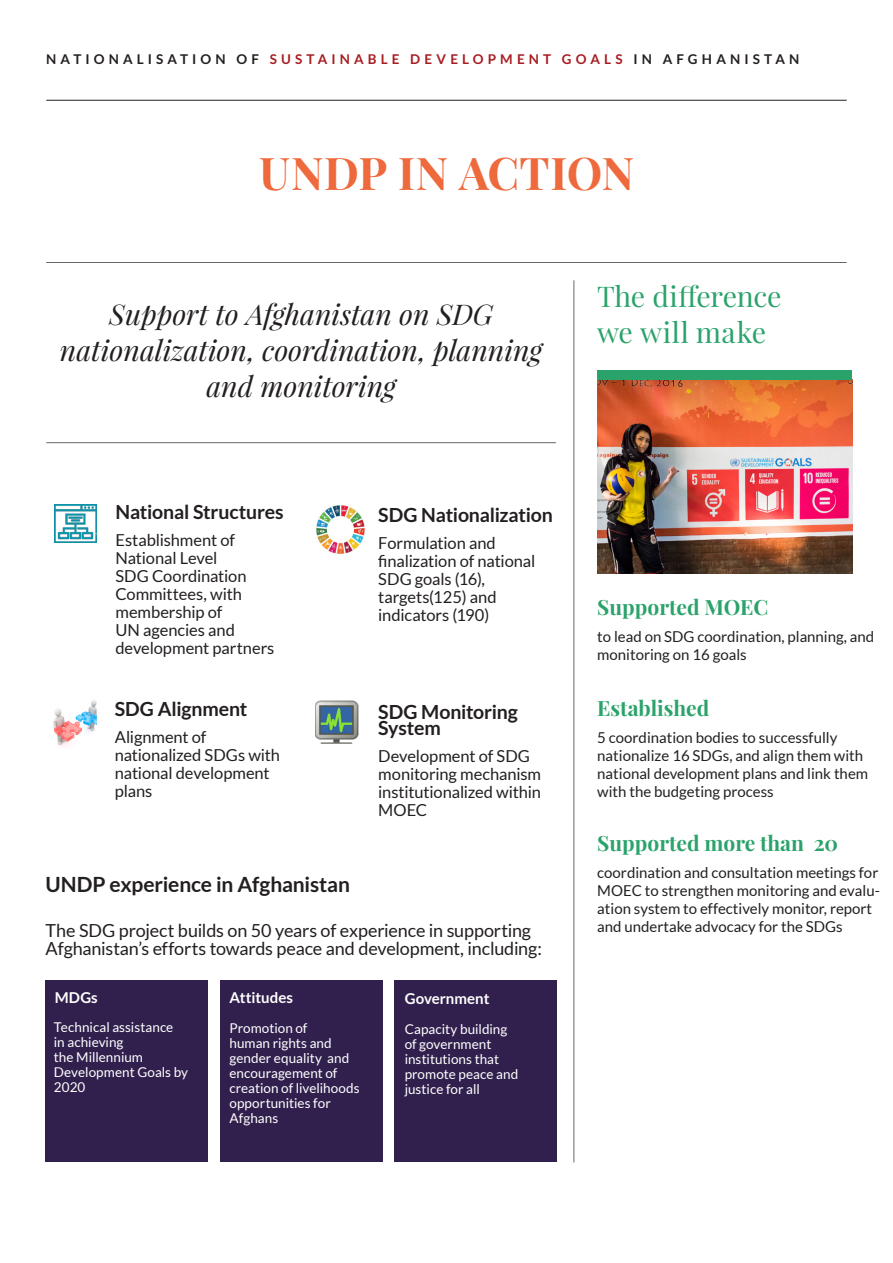
<style>
.page{position:relative;width:893px;height:1263px;background:#fff}
.page>*{position:absolute;margin:0;border:0;box-sizing:border-box;transform-origin:0 0}
.H3__Center{font:700 45px "Playfair Display";letter-spacing:.005em;color:#ee693c}
.H4__Center{font:italic 28.5px/36px "Playfair Display";color:#231f20;text-align:center}
.t1{font:28.5px "Playfair Display";letter-spacing:-.005em;color:#2aa36a}
.t2{font:28.5px "Playfair Display";letter-spacing:.025em;color:#2aa36a}
.Small_Header_Bebas_N{font:700 21px "Playfair Display";color:#2aa36a}
.t3{font:700 21px "Lato";letter-spacing:-.005em;color:#231f20}
.t4{font:700 19.5px/16.5px "Lato";letter-spacing:-.01em;color:#231f20}
.t5{font:18px/18px "Lato";letter-spacing:-.01em;color:#231f20}
.t6{font:16.5px/18px "Lato";letter-spacing:-.01em;color:#231f20}
.Contents{font:15px/18px "Lato";color:#231f20}
.Small_Header_Bebas_N-2{font:15px/18px "Lato";color:#231f20}
.t7{font:700 15px "Lato";letter-spacing:.005em;color:#fff}
.t8{font:13.5px/15px "Lato";color:#fff}
.t9{font:700 13.5px "Lato";letter-spacing:.305em;color:#231f20}
.s1{color:#a71d21}
</style>
<div class="page">
<img style="left:597px;top:380px;width:255px;height:194px">
<hr style="left:46px;top:262px;width:801px;height:1px;background:#66676c">
<hr style="left:46px;top:442px;width:510px;height:1px;background:#66676c">
<hr style="left:574px;top:280px;width:1px;height:882px;background:#66676c">
<hr style="left:46px;top:100px;width:801px;height:1px;background:#231f20">
<div style="left:597px;top:370px;width:255px;height:10px;background:#2aa36a"></div>
<img style="left:54px;top:505px;width:43px;height:38px">
<img style="left:316px;top:505px;width:49px;height:49px">
<img style="left:53px;top:700px;width:44px;height:46px">
<img style="left:315px;top:700px;width:44px;height:43px">
<div style="left:220px;top:980px;width:162px;height:181px;background:#31204d"></div>
<div style="left:394px;top:980px;width:162px;height:181px;background:#31204d"></div>
<div style="left:46px;top:980px;width:162px;height:181px;background:#31204d"></div>
<p class="t9" style="left:46px;top:52px;width:755px">NATIONALISATION OF <span class="s1">SUSTAINABLE DEVELOPMENT GOALS</span> IN AFGHANISTAN</p>
<p class="H3__Center" style="left:259px;top:145px;width:377px">UNDP IN ACTION</p>
<p class="H4__Center" style="left:60px;top:296px;width:484px">Support to Afghanistan on SDG nationalization, coordination, planning and monitoring</p>
<p class="t4" style="left:115px;top:503px;width:170px">National Structures</p>
<p class="t6" style="left:115px;top:531px;width:161px">Establishment of<br>National Level<br>SDG Coordination<br>Committees, with membership of<br>UN agencies and development partners</p>
<p class="t4" style="left:115px;top:700px;width:134px">SDG Alignment</p>
<p class="t6" style="left:115px;top:728px;width:167px">Alignment of nationalized SDGs with national development plans</p>
<p class="t4" style="left:378px;top:507px;width:176px">SDG Nationalization</p>
<p class="t6" style="left:378px;top:534px;width:158px">Formulation and finalization of national<br>SDG goals (16), targets(125) and indicators (190)</p>
<p class="t4" style="left:378px;top:703px;width:141px">SDG Monitoring<br>System</p>
<p class="t6" style="left:378px;top:747px;width:164px">Development of SDG monitoring mechanism institutionalized within<br>MOEC</p>
<p class="t3" style="left:46px;top:873px;width:306px">UNDP experience in Afghanistan</p>
<p class="t5" style="left:46px;top:922px;width:498px">The SDG project builds on 50 years of experience in supporting<br>Afghanistan’s efforts towards peace and development, including:</p>
<p class="t7" style="left:55px;top:988px;width:44px">MDGs</p>
<p class="t8" style="left:54px;top:1019px;width:136px">Technical assistance<br>in achieving<br>the Millennium<br>Development Goals by<br>2020</p>
<p class="t7" style="left:229px;top:989px;width:65px">Attitudes</p>
<p class="t8" style="left:229px;top:1020px;width:132px">Promotion of<br>human rights and gender equality and encouragement of creation of livelihoods opportunities for<br>Afghans</p>
<p class="t7" style="left:405px;top:990px;width:86px">Government</p>
<p class="t8" style="left:405px;top:1022px;width:115px">Capacity building of government institutions that promote peace and justice for all</p>
<h4 class="t1" style="left:597px;top:279px;width:186px">The difference</h4>
<h4 class="t2" style="left:597px;top:315px;width:170px">we will make</h4>
<p class="Small_Header_Bebas_N" style="left:597px;top:594px;width:173px">Supported MOEC</p>
<p class="Contents" style="left:597px;top:627px;width:278px">to lead on SDG coordination, planning, and monitoring on 16 goals</p>
<p class="Small_Header_Bebas_N" style="left:597px;top:695px;width:114px">Established</p>
<p class="Contents" style="left:597px;top:728px;width:242px">5 coordination bodies to successfully</p>
<p class="Contents" style="left:597px;top:746px;width:272px">nationalize 16 SDGs, and align them with national development plans and link them with the budgeting process</p>
<p class="Small_Header_Bebas_N" style="left:597px;top:830px;width:242px">Supported more than 20</p>
<p class="Small_Header_Bebas_N-2" style="left:597px;top:863px;width:284px">coordination and consultation meetings for MOEC to strengthen monitoring and evalu&shy;ation system to effectively monitor, report and undertake advocacy for the SDGs</p>
</div>
